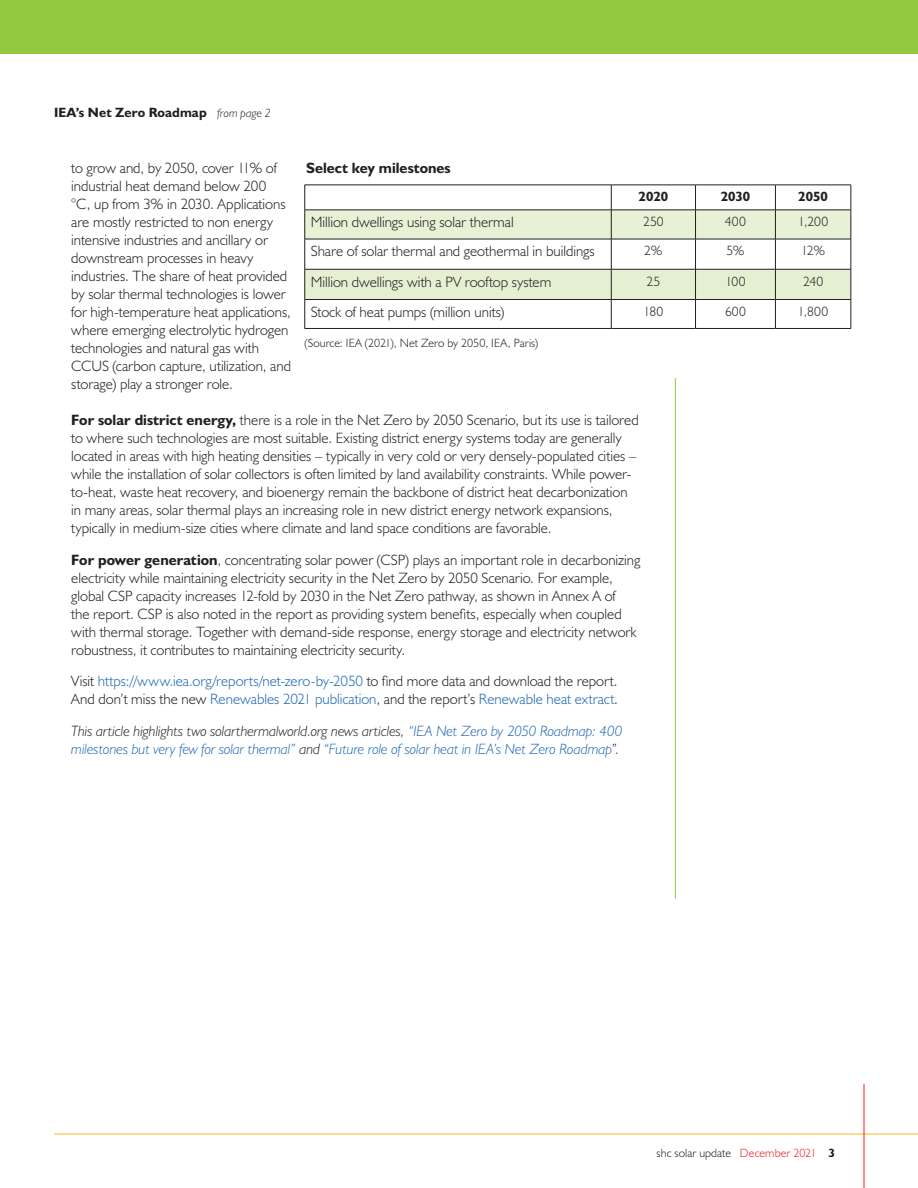
<style>
.page{position:relative;width:918px;height:1188px;background:#fff}
.page>*{position:absolute;margin:0;border:0;box-sizing:border-box;transform-origin:0 0}
.t1{font:300 15px/18px "Humanist 521 BT";color:#231f20}
.t2{font:italic 300 15px/18px "Humanist 521 BT";color:#1e67b3}
.t3{font:300 15px/18px "Humanist 521 BT";color:#1e67b3}
.t4{font:700 15px "Humanist 521 BT";color:#231f20}
.t5{font:700 13.5px "Humanist 521 BT";letter-spacing:.005em;color:#231f20}
.t6{font:300 13.5px "Humanist 521 BT";letter-spacing:.01em;color:#231f20}
.t7{font:300 12px "Humanist 521 BT";letter-spacing:.005em;color:#231f20}
.s1{font-weight:300;font-style:italic;font-size:12px}
.s2{font-weight:700}
.s3{color:#231f20}
.s4{color:#ee1d23}
</style>
<div class="page">
<hr style="left:54px;top:1134px;width:864px;height:1px;background:#fcb615">
<hr style="left:864px;top:1084px;width:1px;height:104px;background:#ee1d23">
<hr style="left:675px;top:352px;width:1px;height:547px;background:#93c83f">
<div style="left:0;top:0;width:918px;height:54px;background:#93c83f"></div>
<div style="left:305px;top:185px;width:581px;height:193px;background:#fff"></div>
<svg style="left:304px;top:185px;width:548px;height:54px"></svg>
<hr style="left:305px;top:239px;width:306px;height:1px;background:#231f20">
<hr style="left:304px;top:239px;width:1px;height:30px;background:#231f20">
<hr style="left:611px;top:239px;width:85px;height:1px;background:#231f20">
<hr style="left:611px;top:239px;width:1px;height:30px;background:#231f20">
<hr style="left:696px;top:239px;width:79px;height:1px;background:#231f20">
<hr style="left:695px;top:239px;width:1px;height:30px;background:#231f20">
<hr style="left:775px;top:239px;width:76px;height:1px;background:#231f20">
<hr style="left:775px;top:239px;width:1px;height:30px;background:#231f20">
<hr style="left:851px;top:239px;width:1px;height:30px;background:#231f20">
<svg style="left:304px;top:269px;width:548px;height:59px"></svg>
<hr style="left:305px;top:328px;width:306px;height:1px;background:#231f20">
<hr style="left:611px;top:328px;width:85px;height:1px;background:#231f20">
<hr style="left:696px;top:328px;width:79px;height:1px;background:#231f20">
<hr style="left:775px;top:328px;width:76px;height:1px;background:#231f20">
<p class="t5" style="left:54px;top:104px;width:218px">IEA’s Net Zero Roadmap <span class="s1">from page 2</span></p>
<p class="t1" style="left:71px;top:159px;width:221px">to grow and, by 2050, cover 11% of industrial heat demand below 200<br>°C, up from 3% in 2030. Applications are mostly restricted to non‐energy‐ intensive industries and ancillary or downstream processes in heavy industries. The share of heat provided by solar thermal technologies is lower for high-temperature heat applications, where emerging electrolytic hydrogen technologies and natural gas with CCUS (carbon capture, utilization, and storage) play a stronger role.</p>
<p class="t1" style="left:71px;top:411px;width:569px"><span class="s2">For solar district energy,</span> there is a role in the Net Zero by 2050 Scenario, but its use is tailored to where such technologies are most suitable. Existing district energy systems today are generally located in areas with high heating densities – typically in very cold or very densely-populated cities – while the installation of solar collectors is often limited by land availability constraints. While power&shy;to-heat, waste heat recovery, and bioenergy remain the backbone of district heat decarbonization in many areas, solar thermal plays an increasing role in new district energy network expansions, typically in medium-size cities where climate and land space conditions are favorable.</p>
<p class="t1" style="left:71px;top:551px;width:571px"><span class="s2">For power generation</span>, concentrating solar power (CSP) plays an important role in decarbonizing electricity while maintaining electricity security in the Net Zero by 2050 Scenario. For example, global CSP capacity increases 12-fold by 2030 in the Net Zero pathway, as shown in Annex A of<br>the report. CSP is also noted in the report as providing system benefits, especially when coupled with thermal storage. Together with demand-side response, energy storage and electricity network robustness, it contributes to maintaining electricity security.</p>
<p class="t3" style="left:71px;top:672px;width:548px"><span class="s3">Visit</span> https://www.iea.org/reports/net-zero-by-2050 <span class="s3">to find more data and download the report.<br>And don’t miss the new</span> Renewables 2021 publication<span class="s3">, and the report’s</span> Renewable heat extract<span class="s3">.</span></p>
<p class="t2" style="left:71px;top:722px;width:553px"><span class="s3">This article highlights two solarthermalworld.org news articles,</span> “IEA Net Zero by 2050 Roadmap: 400 milestones but very few for solar thermal” <span class="s3">and</span> “Future role of solar heat in IEA’s Net Zero Roadmap<span class="s3">”.</span></p>
<p class="t4" style="left:306px;top:159px;width:146px">Select key milestones</p>
<p class="t5" style="left:639px;top:188px;width:31px">2020</p>
<p class="t5" style="left:721px;top:188px;width:31px">2030</p>
<p class="t5" style="left:798px;top:188px;width:31px">2050</p>
<p class="t1" style="left:311px;top:213px;width:205px">Million dwellings using solar thermal</p>
<p class="t6" style="left:643px;top:213px;width:22px">250</p>
<p class="t6" style="left:725px;top:213px;width:23px">400</p>
<p class="t6" style="left:798px;top:213px;width:32px">1,200</p>
<p class="t1" style="left:311px;top:242px;width:286px">Share of solar thermal and geothermal in buildings</p>
<p class="t6" style="left:644px;top:242px;width:20px">2%</p>
<p class="t6" style="left:726px;top:242px;width:19px">5%</p>
<p class="t6" style="left:801px;top:242px;width:25px">12%</p>
<p class="t1" style="left:311px;top:272px;width:242px">Million dwellings with a PV rooftop system</p>
<p class="t6" style="left:647px;top:273px;width:15px">25</p>
<p class="t6" style="left:725px;top:273px;width:22px">100</p>
<p class="t6" style="left:803px;top:273px;width:22px">240</p>
<p class="t1" style="left:311px;top:303px;width:195px">Stock of heat pumps (million units)</p>
<p class="t6" style="left:643px;top:303px;width:21px">180</p>
<p class="t6" style="left:725px;top:303px;width:22px">600</p>
<p class="t6" style="left:798px;top:303px;width:32px">1,800</p>
<p class="t7" style="left:305px;top:336px;width:235px">(Source: IEA (2021), Net Zero by 2050, IEA, Paris)</p>
<p class="t7" style="left:657px;top:1145px;width:180px">shc solar update <span class="s4">December 2021</span> <span class="s2">3</span></p>
</div>
